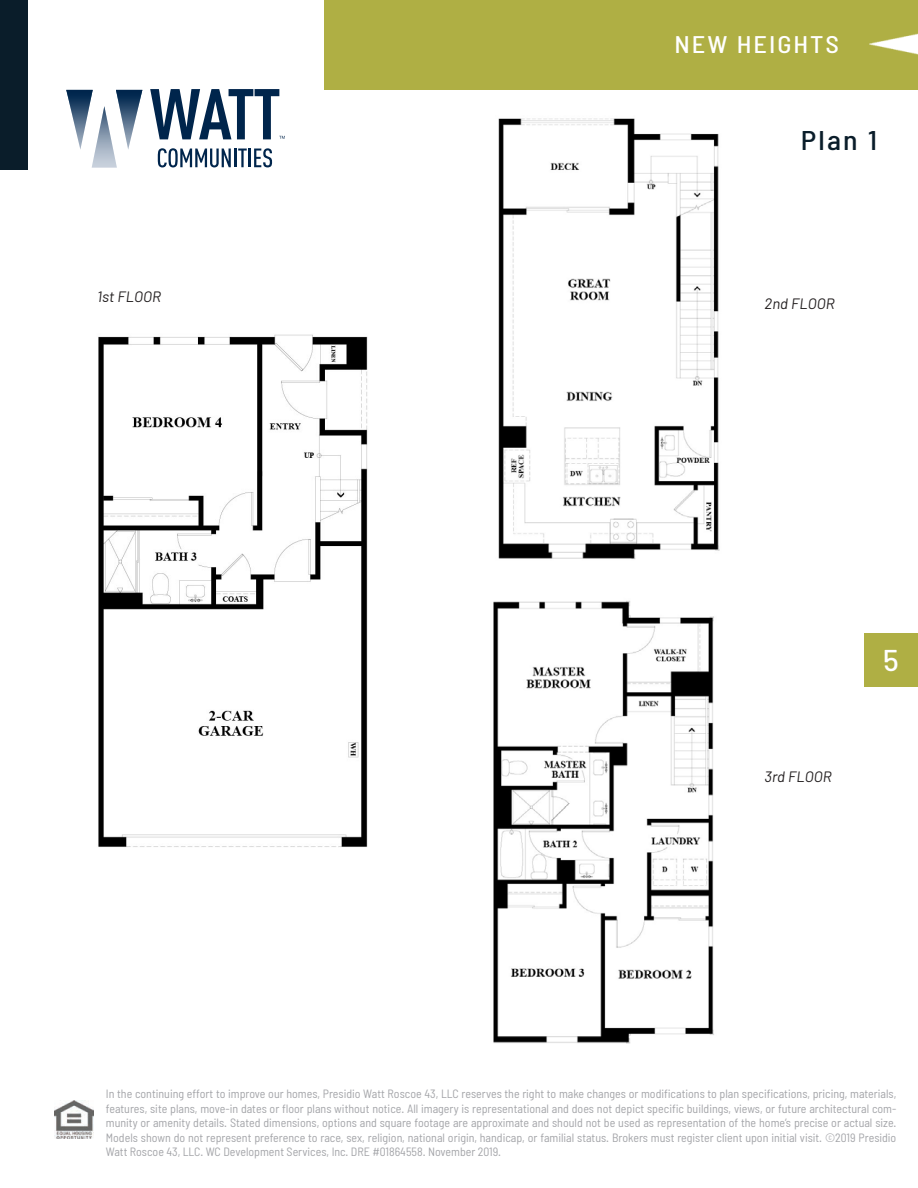
<style>
.page{position:relative;width:918px;height:1188px;background:#fff}
.page>*{position:absolute;margin:0;border:0;box-sizing:border-box;transform-origin:0 0}
.t1{font:500 30px "Barlow";color:#fff}
.Watt_headline{font:500 semi-condensed 27px "Barlow";color:#0a1d2a;scale:1.1 1}
.Watt_community_name{font:500 semi-condensed 24px "Barlow";letter-spacing:.075em;color:#fff;scale:1.1 1}
.Watt_floorplan_capti{font:italic 15px "Barlow";color:#231f20}
.Watt_disclaimer_text{font:semi-condensed 12px/14.4px "Barlow";color:#a4a5a9;text-align:justify}
</style>
<div class="page">
<img style="left:98px;top:334px;width:270px;height:513px">
<div style="left:0;top:0;width:27px;height:169px;background:#0a1d2a"></div>
<div style="left:324px;top:0;width:594px;height:89px;background:#afaf44"></div>
<svg style="left:66px;top:90px;width:76px;height:78px"></svg>
<svg style="left:158px;top:148px;width:114px;height:19px"></svg>
<svg style="left:150px;top:89px;width:135px;height:50px"></svg>
<img style="left:870px;top:33px;width:48px;height:22px">
<img style="left:55px;top:1101px;width:38px;height:37px">
<div style="left:864px;top:633px;width:54px;height:54px;background:#afaf44"></div>
<img style="left:493px;top:118px;width:227px;height:926px">
<p class="Watt_community_name" style="left:675px;top:30px;width:151px">NEW HEIGHTS</p>
<p class="Watt_floorplan_capti" style="left:97px;top:287px;width:65px">1st FLOOR</p>
<p class="Watt_headline" style="left:801px;top:124px;width:71px">Plan 1</p>
<p class="Watt_floorplan_capti" style="left:765px;top:294px;width:72px">2nd FLOOR</p>
<p class="Watt_floorplan_capti" style="left:765px;top:767px;width:69px">3rd FLOOR</p>
<p class="t1" style="left:883px;top:641px;width:17px">5</p>
<p class="Watt_disclaimer_text" style="left:106px;top:1087px;width:792px">In the continuing effort to improve our homes, Presidio Watt Roscoe 43, LLC reserves the right to make changes or modifications to plan specifications, pricing, materials, features, site plans, move-in dates or floor plans without notice. All imagery is representational and does not depict specific buildings, views, or future architectural com&shy;munity or amenity details. Stated dimensions, options and square footage are approximate and should not be used as representation of the home’s precise or actual size.<br>Models shown do not represent preference to race, sex, religion, national origin, handicap, or familial status. Brokers must register client upon initial visit. ©2019 Presidio Watt Roscoe 43, LLC. WC Development Services, Inc. DRE #01864558. November 2019.</p>
</div>
